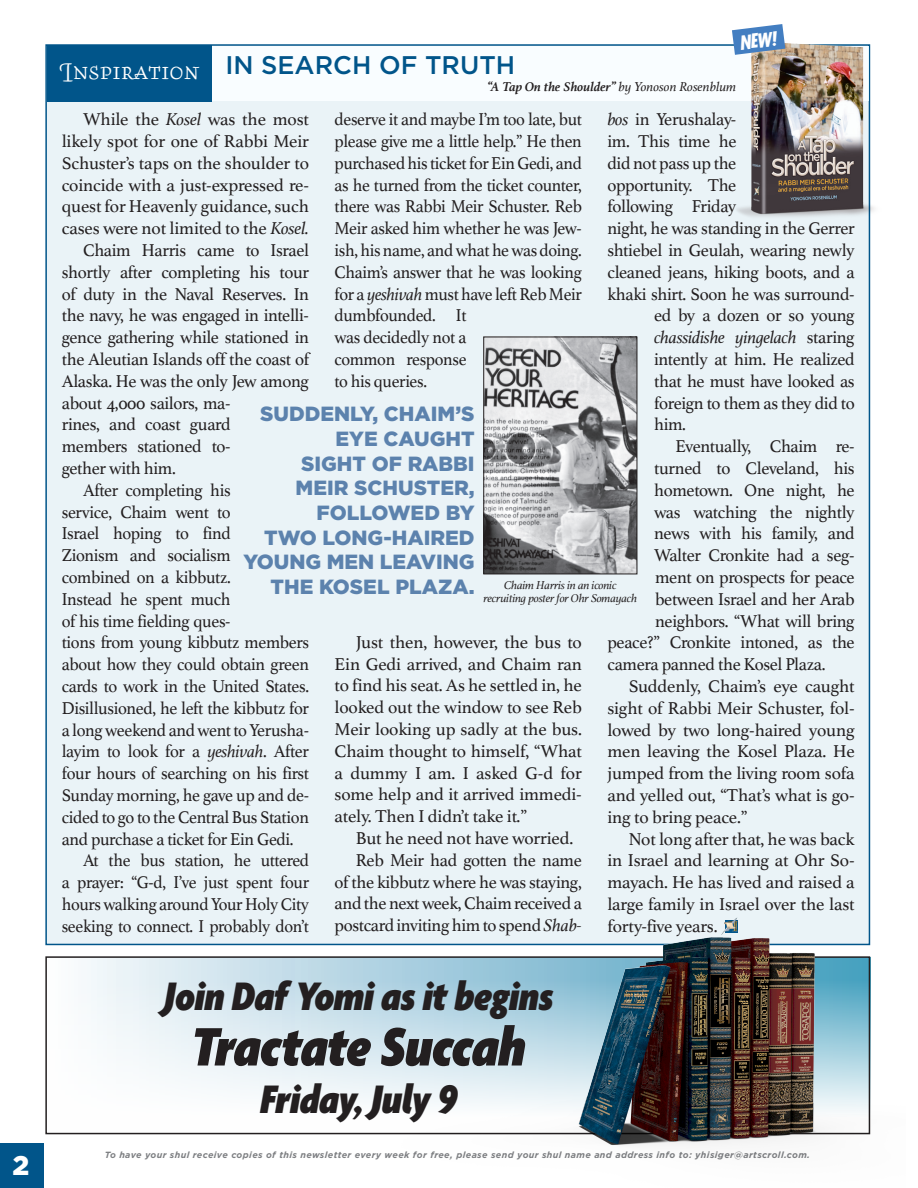
<style>
.page{position:relative;width:918px;height:1188px;background:#fff}
.page>*{position:absolute;margin:0;border:0;box-sizing:border-box;transform-origin:0 0}
.Body_Text{font:italic 900 condensed 58.5px "Agenda";letter-spacing:-.01em;color:#231f20}
.Body_Text-2{font:italic 900 condensed 43.05px "Agenda";letter-spacing:-.01em;color:#231f20}
.t1{font:900 27px "Gotham";color:#fff}
.t2{font:26.4px "Liza Caps Pro";color:#fff}
.Paragraph_Title{font:500 25.5px "Gotham";color:#01558a}
.Body_Text-3{font:italic 22.5px "Agenda Black Extra Cond";color:#fff}
.Teaser{font:900 20.55px/24.6px "Gotham";color:#5c82ad;text-align:right}
.Body_Text-4{font:18px/21.8px "Athelas";letter-spacing:-.02em;color:#231f20;text-align:justify}
.Body_Text-5{font:18px/21.8px "Athelas";letter-spacing:-.02em;color:#231f20;text-align:justify;scale:.94 1}
.Body_Text-6{font:18px/21.8px "Athelas";letter-spacing:-.02em;color:#231f20;scale:.95 1}
.Body_Text-7{font:italic 18px "Athelas";letter-spacing:-.02em;color:#231f20}
.Source{font:italic 700 13.5px "Athelas";color:#231f20}
.t3{font:italic 12px/12.8px "Athelas";letter-spacing:-.02em;color:#231f20;text-align:center}
.Teaser-2{font:italic 700 9px "Gotham";letter-spacing:.04em;color:#7e8083}
.s1{font-weight:400}
.s2{font-style:italic}
.s3{font-style:normal}
</style>
<div class="page">
<div style="left:45px;top:44px;width:825px;height:901px;background:#eaf3f7;border:2px solid #01558a"></div>
<div style="left:0;top:1143px;width:43px;height:45px;background:#01558a"></div>
<svg style="left:87px;top:959px;width:310px;height:143px"></svg>
<div style="left:172px;top:46px;width:697px;height:55px;background:#f9fdff"></div>
<div style="left:47px;top:45px;width:164px;height:56px;background:#01558a"></div>
<img style="left:719px;top:43px;width:155px;height:183px">
<svg style="left:732px;top:24px;width:53px;height:31px"></svg>
<img style="left:486px;top:339px;width:149px;height:233px">
<div style="left:484px;top:337px;width:153px;height:237px;border:1px solid #231f20"></div>
<img style="left:397px;top:890px;width:474px;height:255px">
<p class="t1" style="left:13px;top:1147px;width:18px">2</p>
<p class="Body_Text-3" style="left:739px;top:30px;width:38px;rotate:-7deg">NEW!</p>
<p class="t2" style="left:58px;top:56px;width:143px">Inspiration</p>
<p class="Paragraph_Title" style="left:225px;top:49px;width:291px">IN SEARCH OF TRUTH</p>
<p class="Source" style="left:488px;top:75px;width:250px">“A Tap On the Shoulder” <span class="s1">by Yonoson Rosenblum</span></p>
<p class="Body_Text-4" style="left:62px;top:108px;width:249px;text-indent:21px">While the <span class="s2">Kosel</span> was the most likely spot for one of Rabbi Meir Schuster’s taps on the shoulder to coincide with a just-expressed re&shy;quest for Heavenly guidance, such cases were not limited to the <span class="s2">Kosel.</span></p>
<p class="Body_Text-4" style="left:62px;top:239px;width:249px;text-align:left;text-indent:21px">Chaim Harris came to Israel shortly after completing his tour of duty in the Naval Reserves. In the navy, he was engaged in intelli&shy;gence gathering while stationed in the Aleutian Islands off the coast of<br>Alaska. He was the only Jew among about 4,000 sailors, ma-<br>rines, and coast guard<br>members stationed to-<br>gether with him.</p>
<p class="Body_Text-6" style="left:62px;top:478px;width:262px;text-indent:21px">After completing his<br>service, Chaim went to<br>Israel hoping to find<br>Zionism and socialism<br>combined on a kibbutz.<br>Instead he spent much<br>of his time fielding ques-<br>tions from young kibbutz members about how they could obtain green cards to work in the United States.<br>Disillusioned, he left the kibbutz for a long weekend and went to Yerusha&shy;layim to look for a <span class="s2">yeshivah</span>. After four hours of searching on his first<br>Sunday morning, he gave up and de&shy;cided to go to the Central Bus Station and purchase a ticket for Ein Gedi.</p>
<p class="Body_Text-5" style="left:62px;top:849px;width:265px;text-indent:21px">At the bus station, he uttered a prayer: “G-d, I’ve just spent four hours walking around Your Holy City seeking to connect. I probably don’t</p>
<p class="Body_Text-5" style="left:335px;top:108px;width:265px;text-align:left">deserve it and maybe I’m too late, but please give me a little help.” He then purchased his ticket for Ein Gedi, and as he turned from the ticket counter, there was Rabbi Meir Schuster. Reb<br>Meir asked him whether he was Jew&shy;ish, his name, and what he was doing.<br>Chaim’s answer that he was looking for a <span class="s2">yeshivah</span> must have left Reb Meir dumbfounded. It<br>was decidedly not a<br>common response<br>to his queries.</p>
<p class="Body_Text-4" style="left:607px;top:108px;width:131px"><span class="s2">bos</span> in Yerushalay-</p>
<p class="Body_Text-4" style="left:607px;top:130px;width:131px">im. This time he</p>
<p class="Body_Text-4" style="left:607px;top:151px;width:130px">did not pass up the</p>
<p class="Body_Text-4" style="left:607px;top:173px;width:131px">opportunity. The</p>
<p class="Body_Text-4" style="left:607px;top:195px;width:131px">following Friday</p>
<p class="Body_Text-4" style="left:607px;top:217px;width:249px">night, he was standing in the Gerrer</p>
<p class="Body_Text-4" style="left:607px;top:239px;width:249px">shtiebel in Geulah, wearing newly</p>
<p class="Body_Text-4" style="left:607px;top:260px;width:249px">cleaned jeans, hiking boots, and a</p>
<p class="Body_Text-4" style="left:607px;top:282px;width:249px">khaki shirt. Soon he was surround-</p>
<p class="Body_Text-4" style="left:654px;top:304px;width:202px">ed by a dozen or so young</p>
<p class="Body_Text-7" style="left:654px;top:323px;width:202px">chassidishe yingelach <span class="s3">staring</span></p>
<p class="Body_Text-4" style="left:654px;top:348px;width:202px">intently at him. He realized</p>
<p class="Body_Text-4" style="left:654px;top:369px;width:202px">that he must have looked as</p>
<p class="Body_Text-4" style="left:654px;top:391px;width:202px">foreign to them as they did to</p>
<p class="Body_Text-4" style="left:654px;top:413px;width:33px">him.</p>
<p class="Body_Text-4" style="left:675px;top:435px;width:181px">Eventually, Chaim re-</p>
<p class="Body_Text-4" style="left:654px;top:457px;width:202px">turned to Cleveland, his</p>
<p class="Body_Text-4" style="left:654px;top:478px;width:202px">hometown. One night, he</p>
<p class="Body_Text-4" style="left:654px;top:500px;width:202px">was watching the nightly</p>
<p class="Body_Text-4" style="left:654px;top:522px;width:202px">news with his family, and</p>
<p class="Body_Text-4" style="left:654px;top:544px;width:202px">Walter Cronkite had a seg-</p>
<p class="Body_Text-4" style="left:655px;top:566px;width:201px">ment on prospects for peace</p>
<p class="Body_Text-4" style="left:655px;top:588px;width:201px">between Israel and her Arab</p>
<p class="Body_Text-4" style="left:655px;top:609px;width:201px">neighbors. “What will bring</p>
<p class="Body_Text-4" style="left:607px;top:631px;width:249px">peace?” Cronkite intoned, as the</p>
<p class="Body_Text-4" style="left:607px;top:653px;width:220px">camera panned the Kosel Plaza.</p>
<p class="Body_Text-4" style="left:607px;top:675px;width:249px;text-indent:21px">Suddenly, Chaim’s eye caught sight of Rabbi Meir Schuster, fol&shy;lowed by two long-haired young men leaving the Kosel Plaza. He jumped from the living room sofa and yelled out, “That’s what is go&shy;ing to bring peace.”</p>
<p class="Body_Text-4" style="left:607px;top:827px;width:249px;text-indent:21px">Not long after that, he was back in Israel and learning at Ohr So&shy;mayach. He has lived and raised a large family in Israel over the last forty-five years.</p>
<p class="Teaser" style="left:243px;top:402px;width:233px">SUDDENLY, CHAIM’S<br>EYE CAUGHT<br>SIGHT OF RABBI<br>MEIR SCHUSTER,<br>FOLLOWED BY<br>TWO LONG-HAIRED<br>YOUNG MEN LEAVING<br>THE KOSEL PLAZA.</p>
<p class="t3" style="left:484px;top:578px;width:155px">Chaim Harris in an iconic recruiting poster for Ohr Somayach</p>
<p class="Body_Text-4" style="left:335px;top:631px;width:249px;text-indent:21px">Just then, however, the bus to Ein Gedi arrived, and Chaim ran to find his seat. As he settled in, he looked out the window to see Reb Meir looking up sadly at the bus.<br>Chaim thought to himself, “What a dummy I am. I asked G-d for some help and it arrived immedi&shy;ately. Then I didn’t take it.”</p>
<p class="Body_Text-4" style="left:356px;top:827px;width:219px">But he need not have worried.</p>
<p class="Body_Text-4" style="left:335px;top:849px;width:249px;text-indent:21px">Reb Meir had gotten the name of the kibbutz where he was staying, and the next week, Chaim received a postcard inviting him to spend <span class="s2">Shab-</span></p>
<p class="Body_Text-2" style="left:164px;top:973px;width:391px">Join Daf Yomi as it begins</p>
<p class="Body_Text" style="left:192px;top:1015px;width:336px">Tractate Succah</p>
<p class="Body_Text-2" style="left:260px;top:1076px;width:199px">Friday, July 9</p>
<p class="Teaser-2" style="left:105px;top:1149px;width:707px">To have your shul receive copies of this newsletter every week for free, please send your shul name and address info to: yhisiger@artscroll.com.</p>
</div>
